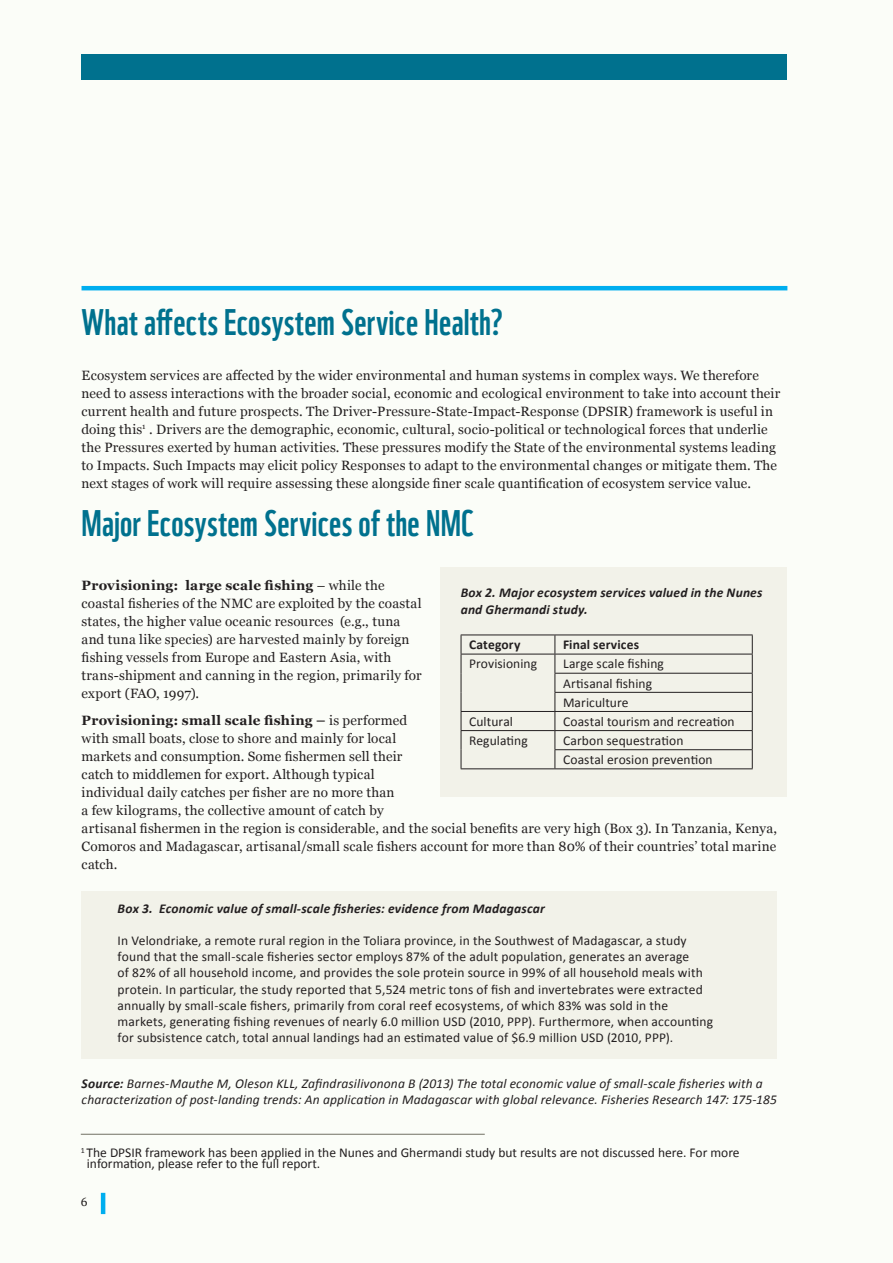
<style>
.page{position:relative;width:893px;height:1263px;background:#fbfdf8}
.page>*{position:absolute;margin:0;border:0;box-sizing:border-box;transform-origin:0 0}
.N_Caps_section_hea{font:36px "WWF";letter-spacing:.01em;color:#00718e}
.N_Body_text{font:36px "WWF";letter-spacing:.01em;color:#00718e}
.N_Body_text-2{font:13.5px/18px "Georgia";letter-spacing:.015em;color:#231f20}
.N_Body_text-3{font:13.5px/16.2px "Calibri";letter-spacing:.01em;color:#231f20}
.N_Body_text-4{font:italic 13.5px/16.2px "Calibri";letter-spacing:.01em;color:#231f20}
.N_Footnote{font:13.5px/11.2px "Calibri";color:#231f20}
.N_Body_text-5{font:italic 700 13.5px/16.2px "Calibri";letter-spacing:.015em;color:#231f20}
.t1{font:700 13.5px "Calibri";letter-spacing:.01em;color:#231f20}
.t2{font:12px "Georgia";color:#231f20}
.s1{font-weight:700}
</style>
<div class="page">
<div style="left:81px;top:54px;width:705px;height:26px;background:#00718e"></div>
<hr style="left:82px;top:286px;width:705px;height:4px;background:#00aeef">
<hr style="left:101px;top:1193px;width:4px;height:21px;background:#00aeef">
<div style="left:440px;top:567px;width:346px;height:230px;background:#f2f2e9"></div>
<div style="left:82px;top:891px;width:695px;height:167px;background:#f2f2e9"></div>
<hr style="left:81px;top:1134px;width:404px;height:1px;background:#706f62">
<hr style="left:461px;top:635px;width:94px;height:1px;background:#231f20">
<hr style="left:555px;top:635px;width:198px;height:1px;background:#231f20">
<hr style="left:461px;top:654px;width:94px;height:1px;background:#231f20">
<hr style="left:555px;top:654px;width:198px;height:1px;background:#231f20">
<hr style="left:555px;top:673px;width:198px;height:1px;background:#231f20">
<hr style="left:555px;top:692px;width:198px;height:1px;background:#231f20">
<hr style="left:461px;top:711px;width:94px;height:1px;background:#231f20">
<hr style="left:555px;top:711px;width:198px;height:1px;background:#231f20">
<hr style="left:461px;top:730px;width:94px;height:1px;background:#231f20">
<hr style="left:555px;top:730px;width:198px;height:1px;background:#231f20">
<svg style="left:461px;top:635px;width:1px;height:133px"></svg>
<hr style="left:555px;top:749px;width:198px;height:1px;background:#231f20">
<svg style="left:555px;top:635px;width:1px;height:133px"></svg>
<svg style="left:752px;top:635px;width:1px;height:133px"></svg>
<hr style="left:461px;top:768px;width:94px;height:1px;background:#231f20">
<hr style="left:555px;top:768px;width:198px;height:1px;background:#231f20">
<p class="N_Caps_section_hea" style="left:82px;top:294px;width:423px">What affects Ecosystem Service Health?</p>
<p class="N_Body_text-2" style="left:82px;top:366px;width:700px">Ecosystem services are affected by the wider environmental and human systems in complex ways. We therefore need to assess interactions with the broader social, economic and ecological environment to take into account their current health and future prospects. The Driver-Pressure-State-Impact-Response (DPSIR) framework is useful in doing this<sup>1</sup> . Drivers are the demographic, economic, cultural, socio-political or technological forces that underlie the Pressures exerted by human activities. These pressures modify the State of the environmental systems leading to Impacts. Such Impacts may elicit policy Responses to adapt to the environmental changes or mitigate them. The next stages of work will require assessing these alongside finer scale quantification of ecosystem service value.</p>
<p class="N_Body_text" style="left:82px;top:495px;width:394px">Major Ecosystem Services of the NMC</p>
<p class="N_Body_text-2" style="left:82px;top:576px;width:342px"><span class="s1">Provisioning: large scale fishing</span> – while the coastal fisheries of the NMC are exploited by the coastal states, the higher value oceanic resources (e.g., tuna and tuna like species) are harvested mainly by foreign fishing vessels from Europe and Eastern Asia, with trans-shipment and canning in the region, primarily for export (FAO, 1997).</p>
<p class="N_Body_text-2" style="left:82px;top:711px;width:697px"><span class="s1">Provisioning: small scale fishing –</span> is performed<br>with small boats, close to shore and mainly for local<br>markets and consumption. Some fishermen sell their<br>catch to middlemen for export. Although typical<br>individual daily catches per fisher are no more than<br>a few kilograms, the collective amount of catch by<br>artisanal fishermen in the region is considerable, and the social benefits are very high (Box 3). In Tanzania, Kenya, Comoros and Madagascar, artisanal/small scale fishers account for more than 80% of their countries’ total marine catch.</p>
<p class="N_Body_text-5" style="left:461px;top:585px;width:303px">Box 2. Major ecosystem services valued in the Nunes and Ghermandi study.</p>
<p class="t1" style="left:469px;top:636px;width:53px">Category</p>
<p class="t1" style="left:563px;top:636px;width:78px">Final services</p>
<p class="N_Body_text-3" style="left:469px;top:656px;width:70px">Provisioning</p>
<p class="N_Body_text-3" style="left:563px;top:656px;width:102px">Large scale fishing</p>
<p class="N_Body_text-3" style="left:563px;top:675px;width:91px">Artisanal fishing</p>
<p class="N_Body_text-3" style="left:563px;top:694px;width:67px">Mariculture</p>
<p class="N_Body_text-3" style="left:469px;top:713px;width:45px">Cultural</p>
<p class="N_Body_text-3" style="left:563px;top:713px;width:173px">Coastal tourism and recreation</p>
<p class="N_Body_text-3" style="left:469px;top:732px;width:60px">Regulating</p>
<p class="N_Body_text-3" style="left:563px;top:732px;width:122px">Carbon sequestration</p>
<p class="N_Body_text-3" style="left:563px;top:751px;width:151px">Coastal erosion prevention</p>
<p class="N_Body_text-5" style="left:118px;top:900px;width:429px">Box 3. Economic value of small-scale fisheries: evidence from Madagascar</p>
<p class="N_Body_text-3" style="left:118px;top:932px;width:597px">In Velondriake, a remote rural region in the Toliara province, in the Southwest of Madagascar, a study found that the small-scale fisheries sector employs 87% of the adult population, generates an average<br>of 82% of all household income, and provides the sole protein source in 99% of all household meals with protein. In particular, the study reported that 5,524 metric tons of fish and invertebrates were extracted annually by small-scale fishers, primarily from coral reef ecosystems, of which 83% was sold in the markets, generating fishing revenues of nearly 6.0 million USD (2010, PPP). Furthermore, when accounting for subsistence catch, total annual landings had an estimated value of $6.9 million USD (2010, PPP).</p>
<p class="N_Body_text-4" style="left:82px;top:1075px;width:697px"><span class="s1">Source:</span> Barnes-Mauthe M, Oleson KLL, Zafindrasilivonona B (2013) The total economic value of small-scale fisheries with a characterization of post-landing trends: An application in Madagascar with global relevance. Fisheries Research 147: 175-185</p>
<p class="N_Footnote" style="left:87px;top:1147px;width:654px;text-indent:-6px"><sup>1</sup> The DPSIR framework has been applied in the Nunes and Ghermandi study but results are not discussed here. For more information, please refer to the full report.</p>
<p class="t2" style="left:81px;top:1193px;width:8px">6</p>
</div>
